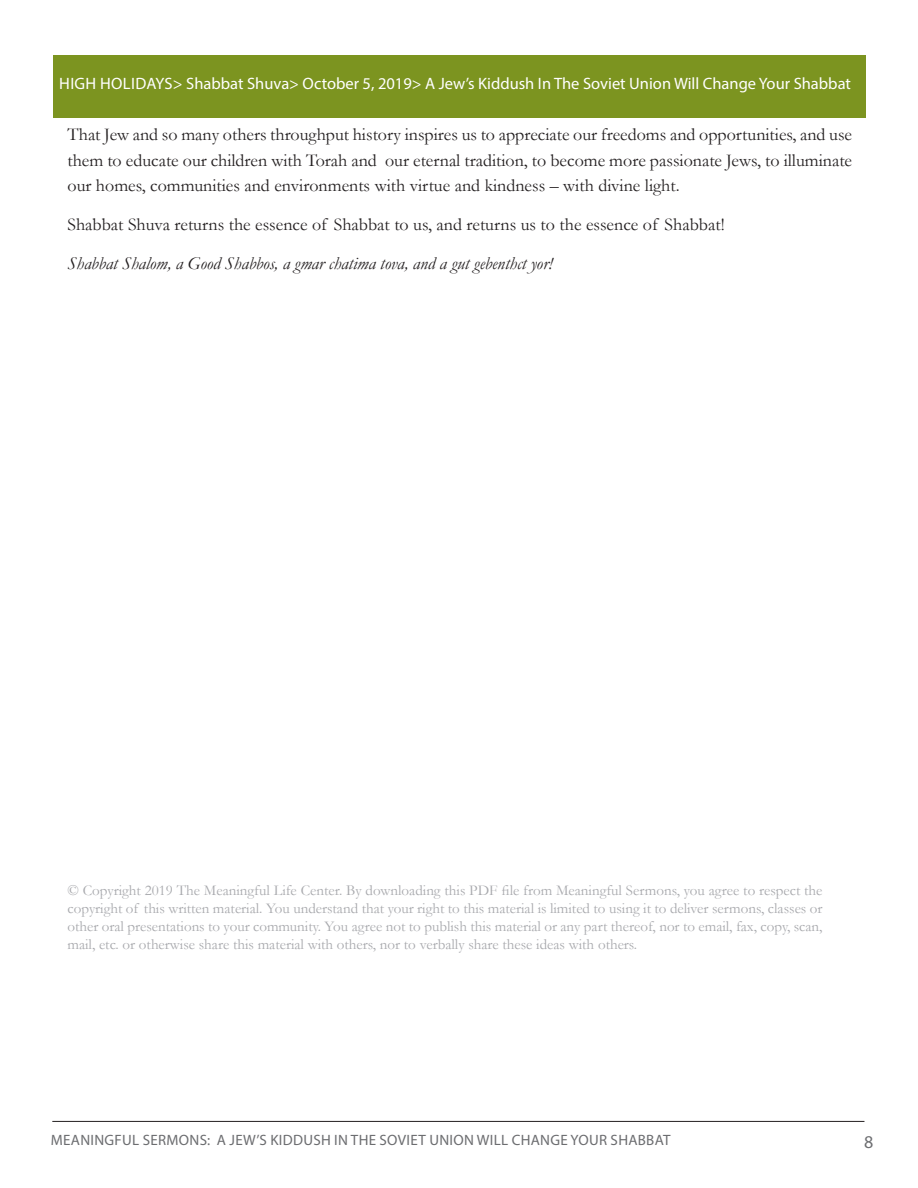
<style>
.page{position:relative;width:918px;height:1188px;background:#fff}
.page>*{position:absolute;margin:0;border:0;box-sizing:border-box;transform-origin:0 0}
.t1{font:18px/25.5px "Garamond";color:#231f20;text-align:justify}
.t2{font:italic 18px "Garamond";color:#231f20}
.t3{font:18px "Myriad Pro";color:#6c6d70}
.t4{font:16.5px "Myriad Pro";color:#fff}
.t5{font:15px/18px "Garamond";color:#a8a9ad;text-align:justify}
.t6{font:15px "Myriad Pro";letter-spacing:.02em;color:#6c6d70}
</style>
<div class="page">
<hr style="left:52px;top:1121px;width:812px;height:1px;background:#231f20">
<div style="left:54px;top:55px;width:812px;height:63px;background:#7c9420"></div>
<p class="t4" style="left:59px;top:73px;width:793px">HIGH HOLIDAYS&gt; Shabbat Shuva&gt; October 5, 2019&gt; A Jew’s Kiddush In The Soviet Union Will Change Your Shabbat</p>
<p class="t1" style="left:68px;top:121px;width:786px">That Jew and so many others throughput history inspires us to appreciate our freedoms and opportunities, and use them to educate our children with Torah and our eternal tradition, to become more passionate Jews, to illuminate our homes, communities and environments with virtue and kindness – with divine light.</p>
<p class="t1" style="left:68px;top:211px;width:659px">Shabbat Shuva returns the essence of Shabbat to us, and returns us to the essence of Shabbat!</p>
<p class="t2" style="left:68px;top:251px;width:486px">Shabbat Shalom, a Good Shabbos, a gmar chatima tova, and a gut gebenthct yor!</p>
<p class="t5" style="left:68px;top:881px;width:757px">© Copyright 2019 The Meaningful Life Center. By downloading this PDF file from Meaningful Sermons, you agree to respect the copyright of this written material. You understand that your right to this material is limited to using it to deliver sermons, classes or other oral presentations to your community. You agree not to publish this material or any part thereof, nor to email, fax, copy, scan, mail, etc. or otherwise share this material with others, nor to verbally share these ideas with others.</p>
<p class="t6" style="left:51px;top:1131px;width:621px">MEANINGFUL SERMONS: A JEW’S KIDDUSH IN THE SOVIET UNION WILL CHANGE YOUR SHABBAT</p>
<p class="t3" style="left:864px;top:1131px;width:11px">8</p>
</div>
